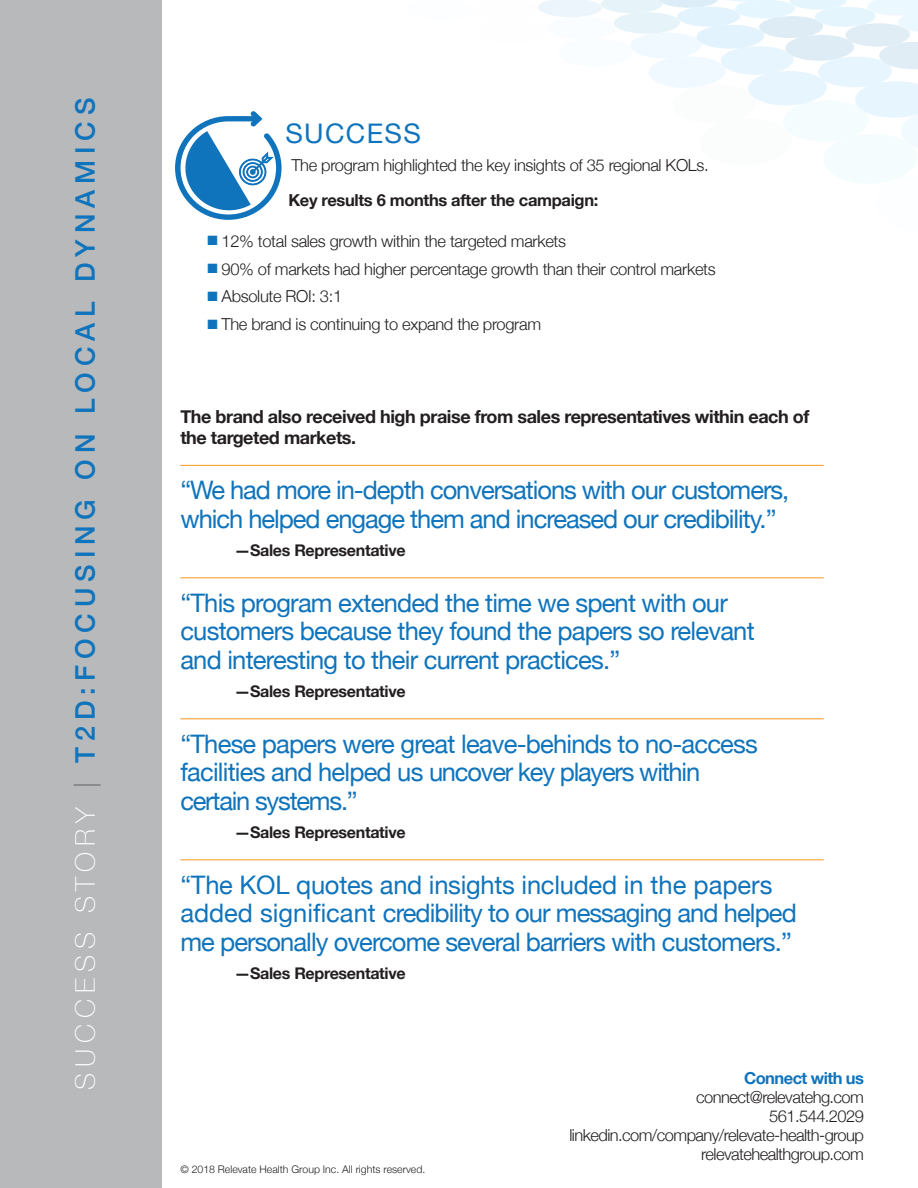
<style>
.page{position:relative;width:918px;height:1188px;background:#fff}
.page>*{position:absolute;margin:0;border:0;box-sizing:border-box;transform-origin:0 0}
.t1{font:500 27px "Helvetica Neue";letter-spacing:.22em;color:#1074bc}
.t2{font:27px "Helvetica Neue";letter-spacing:.05em;color:#1074bc}
.t3{font:25.5px/28.5px "Helvetica Neue";letter-spacing:-.03em;color:#1074bc}
.t4{font:700 18px/21px "Helvetica Neue";letter-spacing:-.025em;color:#231f20}
.t5{font:300 16.5px/18.9px "Helvetica Neue";letter-spacing:-.02em;color:#231f20;text-align:right}
.t6{font:700 16.5px "Helvetica Neue";letter-spacing:-.02em;color:#231f20}
.t7{font:700 16.5px "Helvetica Neue";letter-spacing:-.035em;color:#1074bc}
.t8{font:700 16.05px "Helvetica Neue";letter-spacing:-.02em;color:#231f20}
.t9{font:300 10.5px "Helvetica Neue";color:#231f20}
.s1{font-weight:100;color:#fff}
.s2{font-weight:200;color:#231f20}
.s3{color:#1074bc}
</style>
<div class="page">
<svg style="left:538px;top:0;width:380px;height:148px"></svg>
<div style="left:0;top:0;width:162px;height:1188px;background:#b8b9bb"></div>
<svg style="left:175px;top:111px;width:107px;height:109px"></svg>
<hr style="left:180px;top:465px;width:644px;height:1px;background:#f7981d">
<hr style="left:180px;top:577px;width:644px;height:1px;background:#f7981d">
<hr style="left:180px;top:718px;width:644px;height:1px;background:#f7981d">
<hr style="left:180px;top:859px;width:644px;height:1px;background:#f7981d">
<p class="t1" style="left:63px;top:1090px;width:994px;rotate:-90deg"><span class="s1">SUCCESS STORY</span> <span class="s2">|</span> T2D:FOCUSING ON LOCAL DYNAMICS</p>
<p class="t2" style="left:285px;top:114px;width:137px">SUCCESS</p>
<p class="t5" style="left:291px;top:155px;width:419px">The program highlighted the key insights of 35 regional KOLs.</p>
<p class="t6" style="left:288px;top:187px;width:312px">Key results 6 months after the campaign:</p>
<p class="t5" style="left:207px;top:230px;width:360px"><span class="s3">■</span> 12% total sales growth within the targeted markets</p>
<p class="t5" style="left:207px;top:258px;width:510px"><span class="s3">■</span> 90% of markets had higher percentage growth than their control markets</p>
<p class="t5" style="left:207px;top:286px;width:136px"><span class="s3">■</span> Absolute ROI: 3:1</p>
<p class="t5" style="left:207px;top:314px;width:335px"><span class="s3">■</span> The brand is continuing to expand the program</p>
<p class="t4" style="left:180px;top:407px;width:631px">The brand also received high praise from sales representatives within each of the targeted markets.</p>
<p class="t3" style="left:180px;top:478px;width:610px">“We had more in-depth conversations with our customers, which helped engage them and increased our credibility.”</p>
<p class="t8" style="left:234px;top:538px;width:173px">—Sales Representative</p>
<p class="t3" style="left:180px;top:590px;width:576px">“This program extended the time we spent with our customers because they found the papers so relevant and interesting to their current practices.”</p>
<p class="t8" style="left:234px;top:679px;width:173px">—Sales Representative</p>
<p class="t3" style="left:180px;top:731px;width:579px">“These papers were great leave-behinds to no-access facilities and helped us uncover key players within certain systems.”</p>
<p class="t8" style="left:234px;top:820px;width:173px">—Sales Representative</p>
<p class="t3" style="left:180px;top:872px;width:618px">“The KOL quotes and insights included in the papers added significant credibility to our messaging and helped me personally overcome several barriers with customers.”</p>
<p class="t8" style="left:234px;top:961px;width:173px">—Sales Representative</p>
<p class="t9" style="left:180px;top:1161px;width:246px">© 2018 Relevate Health Group Inc. All rights reserved.</p>
<p class="t7" style="left:744px;top:1066px;width:121px">Connect with us</p>
<p class="t5" style="left:696px;top:1087px;width:169px">connect@relevatehg.com</p>
<p class="t5" style="left:569px;top:1106px;width:296px">561.544.2029 linkedin.com/company/relevate-health-group</p>
<p class="t5" style="left:701px;top:1143px;width:164px">relevatehealthgroup.com</p>
</div>
